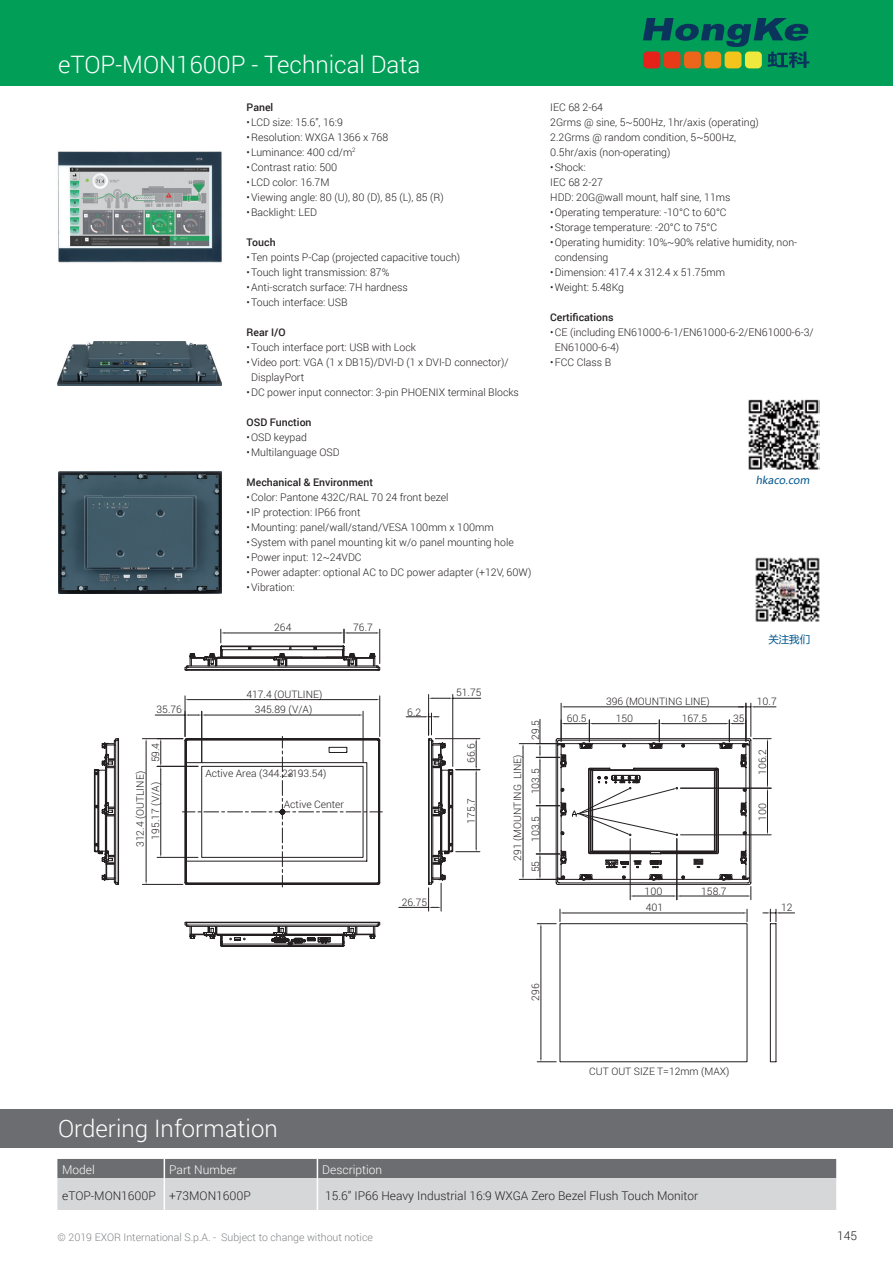
<style>
.page{position:relative;width:893px;height:1263px;background:#fff}
.page>*{position:absolute;margin:0;border:0;box-sizing:border-box;transform-origin:0 0}
.t1{font:300 24px "Roboto";color:#fff}
.t2{font:300 12px "Roboto";color:#231f20}
.t3{font:300 12px "Roboto";color:#fff}
.t4{font:300 10.5px/15px "Roboto";color:#231f20}
.t5{font:500 10.5px "Roboto";color:#231f20}
.t6{font:300 10.5px "Roboto";color:#808285}
.t7{font:300 10.35px "Roboto";color:#231f20}
.t8{font:10.35px "Microsoft Ya Hei";color:#00568d}
</style>
<div class="page">
<div style="left:0;top:0;width:893px;height:85px;background:#009e57"></div>
<div style="left:0;top:1109px;width:893px;height:39px;background:#6c6d70"></div>
<svg style="left:57px;top:1159px;width:779px;height:51px;background:#aeafb2"></svg>
<hr style="left:317px;top:1178px;width:1px;height:32px;background:#fff">
<img style="left:57px;top:151px;width:165px;height:112px">
<img style="left:57px;top:342px;width:164px;height:43px">
<img style="left:59px;top:471px;width:162px;height:122px">
<hr style="left:142px;top:738px;width:41px;height:1px;background:#231f20">
<hr style="left:142px;top:884px;width:41px;height:1px;background:#231f20">
<hr style="left:541px;top:927px;width:1px;height:131px;background:#231f20">
<svg style="left:537px;top:1058px;width:19px;height:4px"></svg>
<svg style="left:763px;top:909px;width:32px;height:153px"></svg>
<hr style="left:155px;top:715px;width:30px;height:1px;background:#231f20">
<svg style="left:189px;top:629px;width:191px;height:26px"></svg>
<svg style="left:185px;top:655px;width:534px;height:196px"></svg>
<hr style="left:751px;top:703px;width:1px;height:33px;background:#231f20">
<hr style="left:746px;top:703px;width:1px;height:37px;background:#231f20">
<svg style="left:738px;top:706px;width:38px;height:2px"></svg>
<svg style="left:94px;top:738px;width:25px;height:147px"></svg>
<svg style="left:106px;top:740px;width:347px;height:143px"></svg>
<svg style="left:157px;top:711px;width:292px;height:236px"></svg>
<svg style="left:188px;top:851px;width:529px;height:88px"></svg>
<svg style="left:536px;top:719px;width:235px;height:181px"></svg>
<img style="left:748px;top:399px;width:71px;height:71px">
<img style="left:755px;top:557px;width:65px;height:65px">
<svg style="left:643px;top:18px;width:166px;height:50px"></svg>
<h1 class="t1" style="left:58px;top:48px;width:364px">eTOP-MON1600P - Technical Data</h1>
<p class="t5" style="left:247px;top:100px;width:28px">Panel</p>
<p class="t4" style="left:247px;top:114px;width:98px">•LCD size: 15.6”, 16:9</p>
<p class="t4" style="left:247px;top:129px;width:143px">•Resolution: WXGA 1366 x 768</p>
<p class="t4" style="left:247px;top:144px;width:111px">•Luminance: 400 cd/m<sup>2</sup></p>
<p class="t4" style="left:247px;top:159px;width:92px">•Contrast ratio: 500</p>
<p class="t4" style="left:247px;top:174px;width:84px">•LCD color: 16.7M</p>
<p class="t4" style="left:247px;top:189px;width:199px">•Viewing angle: 80 (U), 80 (D), 85 (L), 85 (R)</p>
<p class="t4" style="left:247px;top:204px;width:72px">•Backlight: LED</p>
<p class="t5" style="left:247px;top:235px;width:30px">Touch</p>
<p class="t4" style="left:247px;top:249px;width:215px">•Ten points P-Cap (projected capacitive touch)</p>
<p class="t4" style="left:247px;top:264px;width:144px">•Touch light transmission: 87%</p>
<p class="t4" style="left:247px;top:279px;width:163px">•Anti-scratch surface: 7H hardness</p>
<p class="t4" style="left:247px;top:294px;width:103px">•Touch interface: USB</p>
<p class="t5" style="left:247px;top:325px;width:40px">Rear I/O</p>
<p class="t4" style="left:247px;top:339px;width:171px">•Touch interface port: USB with Lock</p>
<p class="t4" style="left:251px;top:354px;width:259px;text-indent:-5px">•Video port: VGA (1 x DB15)/DVI-D (1 x DVI-D connector)/<br>DisplayPort</p>
<p class="t4" style="left:247px;top:384px;width:274px">•DC power input connector: 3-pin PHOENIX terminal Blocks</p>
<p class="t5" style="left:247px;top:415px;width:66px">OSD Function</p>
<p class="t4" style="left:247px;top:429px;width:62px">•OSD keypad</p>
<p class="t4" style="left:247px;top:444px;width:95px">•Multilanguage OSD</p>
<p class="t5" style="left:247px;top:475px;width:128px">Mechanical &amp; Environment</p>
<p class="t4" style="left:247px;top:489px;width:203px">•Color: Pantone 432C/RAL 70 24 front bezel</p>
<p class="t4" style="left:247px;top:504px;width:115px">•IP protection: IP66 front</p>
<p class="t4" style="left:247px;top:519px;width:249px">•Mounting: panel/wall/stand/VESA 100mm x 100mm</p>
<p class="t4" style="left:247px;top:534px;width:269px">•System with panel mounting kit w/o panel mounting hole</p>
<p class="t4" style="left:247px;top:549px;width:117px">•Power input: 12~24VDC</p>
<p class="t4" style="left:247px;top:564px;width:286px">•Power adapter: optional AC to DC power adapter (+12V, 60W)</p>
<p class="t4" style="left:247px;top:579px;width:50px">•Vibration:</p>
<p class="t7" style="left:274px;top:620px;width:19px">264</p>
<p class="t7" style="left:353px;top:620px;width:21px">76.7</p>
<p class="t4" style="left:550px;top:99px;width:210px">IEC 68 2-64<br>2Grms @ sine, 5~500Hz, 1hr/axis (operating)<br>2.2Grms @ random condition, 5~500Hz,<br>0.5hr/axis (non-operating)</p>
<p class="t4" style="left:550px;top:159px;width:182px">•Shock:<br>IEC 68 2-27<br>HDD: 20G@wall mount, half sine, 11ms</p>
<p class="t4" style="left:550px;top:204px;width:178px">•Operating temperature: -10°C to 60°C</p>
<p class="t4" style="left:550px;top:219px;width:169px">•Storage temperature: -20°C to 75°C</p>
<p class="t4" style="left:555px;top:234px;width:244px;text-indent:-5px">•Operating humidity: 10%~90% relative humidity, non&shy;condensing</p>
<p class="t4" style="left:550px;top:264px;width:176px">•Dimension: 417.4 x 312.4 x 51.75mm</p>
<p class="t4" style="left:550px;top:279px;width:75px">•Weight: 5.48Kg</p>
<p class="t5" style="left:550px;top:310px;width:65px">Certifications</p>
<p class="t4" style="left:555px;top:324px;width:260px;text-indent:-5px">•CE (including EN61000-6-1/EN61000-6-2/EN61000-6-3/<br>EN61000-6-4)</p>
<p class="t4" style="left:550px;top:354px;width:63px">•FCC Class B</p>
<p class="t8" style="left:756px;top:473px;width:57px">hkaco.com</p>
<p class="t8" style="left:768px;top:632px;width:43px">关注我们</p>
<p class="t7" style="left:246px;top:687px;width:77px">417.4 (OUTLINE)</p>
<p class="t7" style="left:157px;top:702px;width:27px">35.76</p>
<p class="t7" style="left:255px;top:702px;width:59px">345.89 (V/A)</p>
<p class="t7" style="left:148px;top:762px;width:21px;rotate:-90deg">59.4</p>
<p class="t7" style="left:148px;top:840px;width:59px;rotate:-90deg">195.17 (V/A)</p>
<p class="t7" style="left:133px;top:847px;width:77px;rotate:-90deg">312.4 (OUTLINE)</p>
<p class="t7" style="left:205px;top:766px;width:123px">Active Area (344.23*193.54)</p>
<p class="t7" style="left:284px;top:797px;width:62px">Active Center</p>
<p class="t7" style="left:407px;top:705px;width:15px">6.2</p>
<p class="t7" style="left:402px;top:895px;width:27px">26.75</p>
<p class="t7" style="left:456px;top:685px;width:27px">51.75</p>
<p class="t7" style="left:464px;top:763px;width:21px;rotate:-90deg">66.6</p>
<p class="t7" style="left:464px;top:823px;width:27px;rotate:-90deg">175.7</p>
<p class="t7" style="left:510px;top:861px;width:108px;rotate:-90deg">291 (MOUNTING LINE)</p>
<p class="t7" style="left:528px;top:740px;width:21px;rotate:-90deg">29.5</p>
<p class="t7" style="left:528px;top:794px;width:27px;rotate:-90deg">103.5</p>
<p class="t7" style="left:528px;top:842px;width:27px;rotate:-90deg">103.5</p>
<p class="t7" style="left:528px;top:872px;width:13px;rotate:-90deg">55</p>
<p class="t7" style="left:606px;top:694px;width:105px">396 (MOUNTING LINE)</p>
<p class="t7" style="left:567px;top:711px;width:21px">60.5</p>
<p class="t7" style="left:616px;top:711px;width:19px">150</p>
<p class="t7" style="left:682px;top:711px;width:27px">167.5</p>
<p class="t7" style="left:733px;top:711px;width:13px">35</p>
<p class="t7" style="left:757px;top:694px;width:21px">10.7</p>
<p class="t7" style="left:755px;top:775px;width:27px;rotate:-90deg">106.2</p>
<p class="t7" style="left:755px;top:821px;width:19px;rotate:-90deg">100</p>
<p class="t7" style="left:645px;top:884px;width:19px">100</p>
<p class="t7" style="left:701px;top:884px;width:27px">158.7</p>
<p class="t7" style="left:646px;top:900px;width:19px">401</p>
<p class="t7" style="left:781px;top:900px;width:13px">12</p>
<p class="t7" style="left:528px;top:1001px;width:19px;rotate:-90deg">296</p>
<p class="t7" style="left:589px;top:1064px;width:142px">CUT OUT SIZE T=12mm (MAX)</p>
<h1 class="t1" style="left:58px;top:1111px;width:221px">Ordering Information</h1>
<p class="t3" style="left:62px;top:1161px;width:34px">Model</p>
<p class="t3" style="left:169px;top:1161px;width:69px">Part Number</p>
<p class="t3" style="left:322px;top:1161px;width:61px">Description</p>
<p class="t2" style="left:62px;top:1188px;width:190px">eTOP-MON1600P +73MON1600P</p>
<p class="t2" style="left:325px;top:1188px;width:375px">15.6” IP66 Heavy Industrial 16:9 WXGA Zero Bezel Flush Touch Monitor</p>
<p class="t6" style="left:58px;top:1230px;width:317px">© 2019 EXOR International S.p.A. - Subject to change without notice</p>
<p class="t2" style="left:837px;top:1228px;width:21px">145</p>
</div>
